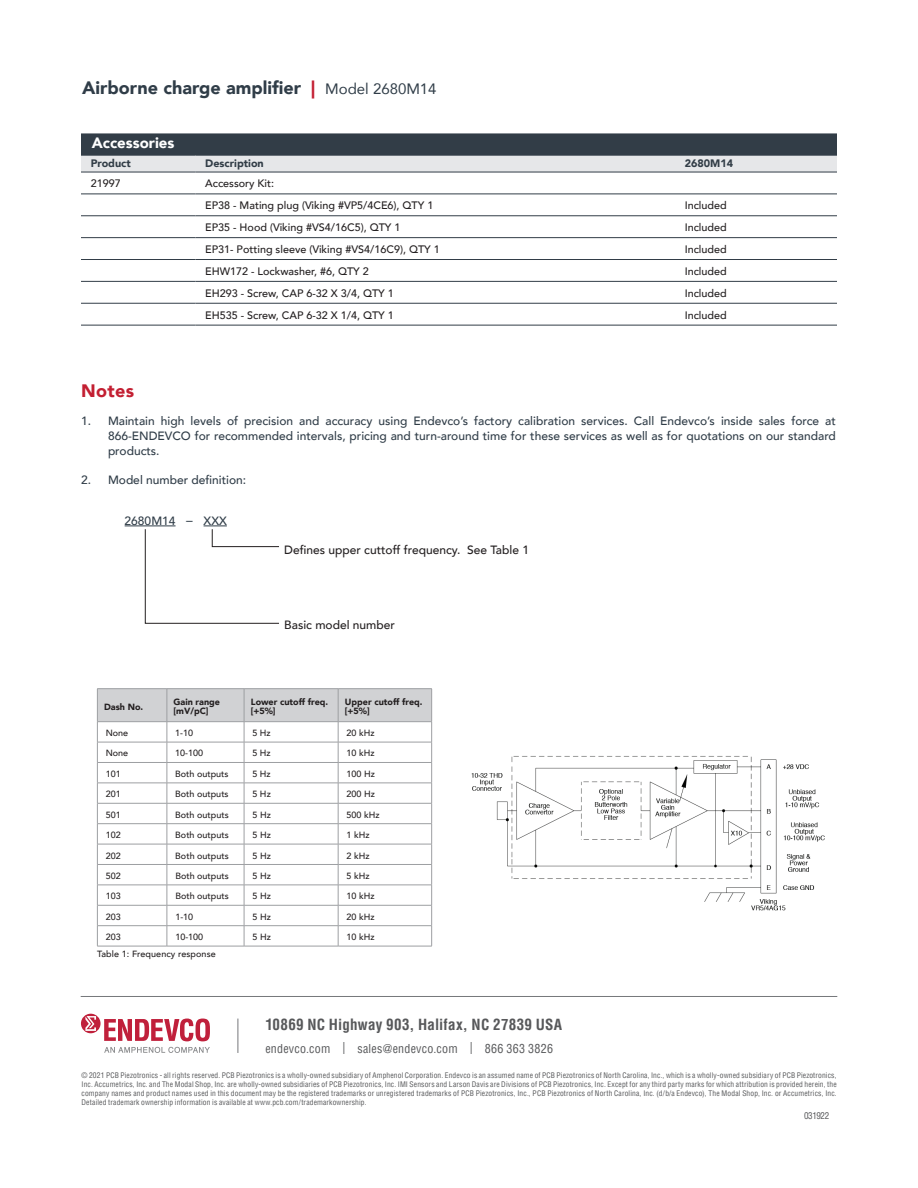
<style>
.page{position:relative;width:918px;height:1188px;background:#fff}
.page>*{position:absolute;margin:0;border:0;box-sizing:border-box;transform-origin:0 0}
.t1{font:900 18px "Avenir";color:#303d48}
.t2{font:900 18px "Avenir";letter-spacing:.02em;color:#c31f32}
.t3{font:700 condensed 15px "Helvetica LT Pro";letter-spacing:.015em;color:#57585a}
.t4{font:900 15px "Avenir";color:#fff}
.t5{font:500 12px/15px "Avenir";color:#303d48;text-align:justify}
.t6{font:500 12px "Avenir";color:#231f20}
.t7{font:condensed 12px "Helvetica LT Pro";letter-spacing:.02em;color:#57585a}
.t8{font:500 10.8px/21.9px "Avenir";color:#231f20}
.t9{font:900 10.8px "Avenir";color:#323d47}
.t10{font:500 9px "Avenir";color:#231f20}
.t11{font:900 9px/9px "Avenir";color:#231f20}
.t12{font:condensed 9px "Helvetica LT Pro";letter-spacing:-.04em;color:#57585a}
.t13{font:condensed 7.5px/9px "Helvetica LT Pro";letter-spacing:.02em;color:#57585a;text-align:justify}
.s1{color:#c31f32}
.s2{font-weight:400;font-size:15px}
</style>
<div class="page">
<svg style="left:81px;top:133px;width:756px;height:39px;background:#7d848b"></svg>
<svg style="left:81px;top:193px;width:756px;height:132px"></svg>
<hr style="left:81px;top:155px;width:114px;height:1px;background:#323d47">
<hr style="left:195px;top:155px;width:480px;height:1px;background:#323d47">
<hr style="left:675px;top:155px;width:162px;height:1px;background:#323d47">
<hr style="left:81px;top:172px;width:114px;height:1px;background:#323d47">
<hr style="left:195px;top:172px;width:480px;height:1px;background:#323d47">
<hr style="left:675px;top:172px;width:162px;height:1px;background:#323d47">
<hr style="left:81px;top:194px;width:114px;height:1px;background:#323d47">
<hr style="left:195px;top:194px;width:480px;height:1px;background:#323d47">
<hr style="left:675px;top:194px;width:162px;height:1px;background:#323d47">
<hr style="left:81px;top:215px;width:114px;height:1px;background:#323d47">
<hr style="left:195px;top:215px;width:480px;height:1px;background:#323d47">
<hr style="left:675px;top:215px;width:162px;height:1px;background:#323d47">
<hr style="left:81px;top:237px;width:114px;height:1px;background:#323d47">
<hr style="left:195px;top:237px;width:480px;height:1px;background:#323d47">
<hr style="left:675px;top:237px;width:162px;height:1px;background:#323d47">
<hr style="left:81px;top:259px;width:114px;height:1px;background:#323d47">
<hr style="left:195px;top:259px;width:480px;height:1px;background:#323d47">
<hr style="left:675px;top:259px;width:162px;height:1px;background:#323d47">
<hr style="left:81px;top:281px;width:114px;height:1px;background:#323d47">
<hr style="left:195px;top:281px;width:480px;height:1px;background:#323d47">
<hr style="left:675px;top:281px;width:162px;height:1px;background:#323d47">
<hr style="left:81px;top:303px;width:114px;height:1px;background:#323d47">
<hr style="left:195px;top:303px;width:480px;height:1px;background:#323d47">
<hr style="left:675px;top:303px;width:162px;height:1px;background:#323d47">
<hr style="left:81px;top:325px;width:114px;height:1px;background:#323d47">
<hr style="left:195px;top:325px;width:480px;height:1px;background:#323d47">
<hr style="left:675px;top:325px;width:162px;height:1px;background:#323d47">
<hr style="left:125px;top:526px;width:51px;height:1px;background:#303d48">
<svg style="left:145px;top:526px;width:134px;height:98px"></svg>
<img style="left:471px;top:756px;width:354px;height:155px">
<hr style="left:97px;top:688px;width:70px;height:1px;background:#9d9fa2">
<hr style="left:167px;top:688px;width:77px;height:1px;background:#9d9fa2">
<hr style="left:244px;top:688px;width:94px;height:1px;background:#9d9fa2">
<hr style="left:338px;top:688px;width:94px;height:1px;background:#9d9fa2">
<svg style="left:97px;top:689px;width:335px;height:257px"></svg>
<hr style="left:97px;top:946px;width:70px;height:1px;background:#9d9fa2">
<hr style="left:167px;top:946px;width:77px;height:1px;background:#9d9fa2">
<hr style="left:244px;top:946px;width:94px;height:1px;background:#9d9fa2">
<hr style="left:338px;top:946px;width:94px;height:1px;background:#9d9fa2">
<hr style="left:81px;top:996px;width:756px;height:1px;background:#76787b">
<hr style="left:238px;top:1019px;width:1px;height:34px;background:#76787b">
<svg style="left:104px;top:1047px;width:106px;height:6px"></svg>
<svg style="left:81px;top:1014px;width:129px;height:27px"></svg>
<h1 class="t1" style="left:82px;top:73px;width:356px">Airborne charge amplifier <span class="s1">|</span> <span class="s2">Model 2680M14</span></h1>
<h2 class="t4" style="left:92px;top:130px;width:84px">Accessories</h2>
<h3 class="t9" style="left:91px;top:154px;width:42px">Product</h3>
<h3 class="t9" style="left:205px;top:154px;width:60px">Description</h3>
<h3 class="t9" style="left:685px;top:154px;width:50px">2680M14</h3>
<h3 class="t8" style="left:91px;top:172px;width:32px">21997</h3>
<h3 class="t8" style="left:205px;top:172px;width:230px">Accessory Kit:<br>EP38 - Mating plug (Viking #VP5/4CE6), QTY 1</h3>
<h3 class="t8" style="left:685px;top:194px;width:44px">Included</h3>
<h3 class="t8" style="left:205px;top:216px;width:197px">EP35 - Hood (Viking #VS4/16C5), QTY 1</h3>
<h3 class="t8" style="left:685px;top:216px;width:44px">Included</h3>
<h3 class="t8" style="left:205px;top:238px;width:236px">EP31- Potting sleeve (Viking #VS4/16C9), QTY 1</h3>
<h3 class="t8" style="left:685px;top:238px;width:44px">Included</h3>
<h3 class="t8" style="left:205px;top:260px;width:165px">EHW172 - Lockwasher, #6, QTY 2</h3>
<h3 class="t8" style="left:685px;top:260px;width:44px">Included</h3>
<h3 class="t8" style="left:205px;top:281px;width:190px">EH293 - Screw, CAP 6-32 X 3/4, QTY 1</h3>
<h3 class="t8" style="left:685px;top:281px;width:44px">Included</h3>
<h3 class="t8" style="left:205px;top:303px;width:190px">EH535 - Screw, CAP 6-32 X 1/4, QTY 1</h3>
<h3 class="t8" style="left:685px;top:303px;width:44px">Included</h3>
<h1 class="t2" style="left:81px;top:375px;width:55px">Notes</h1>
<p class="t5" style="left:108px;top:413px;width:729px;text-indent:-27px">1. Maintain high levels of precision and accuracy using Endevco’s factory calibration services. Call Endevco’s inside sales force at 866-ENDEVCO for recommended intervals, pricing and turn-around time for these services as well as for quotations on our standard products.</p>
<h3 class="t5" style="left:81px;top:472px;width:167px">2. Model number definition:</h3>
<h3 class="t5" style="left:125px;top:513px;width:104px">2680M14 − XXX</h3>
<h3 class="t6" style="left:284px;top:539px;width:246px">Defines upper cuttoff frequency. See Table 1</h3>
<h3 class="t6" style="left:284px;top:614px;width:112px">Basic model number</h3>
<p class="t11" style="left:104px;top:702px;width:41px">Dash No.</p>
<p class="t11" style="left:174px;top:697px;width:48px">Gain range [mV/pC]</p>
<p class="t11" style="left:251px;top:697px;width:79px">Lower cutoff freq. [+5%]</p>
<p class="t11" style="left:345px;top:697px;width:79px">Upper cutoff freq. [+5%]</p>
<p class="t10" style="left:106px;top:725px;width:24px">None</p>
<p class="t10" style="left:175px;top:725px;width:19px">1-10</p>
<p class="t10" style="left:252px;top:725px;width:20px">5 Hz</p>
<p class="t10" style="left:347px;top:725px;width:30px">20 kHz</p>
<p class="t10" style="left:106px;top:746px;width:24px">None</p>
<p class="t10" style="left:175px;top:746px;width:29px">10-100</p>
<p class="t10" style="left:252px;top:746px;width:20px">5 Hz</p>
<p class="t10" style="left:347px;top:746px;width:30px">10 kHz</p>
<p class="t10" style="left:106px;top:766px;width:17px">101</p>
<p class="t10" style="left:175px;top:766px;width:55px">Both outputs</p>
<p class="t10" style="left:252px;top:766px;width:20px">5 Hz</p>
<p class="t10" style="left:347px;top:766px;width:30px">100 Hz</p>
<p class="t10" style="left:106px;top:786px;width:17px">201</p>
<p class="t10" style="left:175px;top:786px;width:55px">Both outputs</p>
<p class="t10" style="left:252px;top:786px;width:20px">5 Hz</p>
<p class="t10" style="left:347px;top:786px;width:30px">200 Hz</p>
<p class="t10" style="left:106px;top:807px;width:17px">501</p>
<p class="t10" style="left:175px;top:807px;width:55px">Both outputs</p>
<p class="t10" style="left:253px;top:807px;width:20px">5 Hz</p>
<p class="t10" style="left:347px;top:807px;width:35px">500 kHz</p>
<p class="t10" style="left:106px;top:827px;width:17px">102</p>
<p class="t10" style="left:175px;top:827px;width:55px">Both outputs</p>
<p class="t10" style="left:253px;top:827px;width:20px">5 Hz</p>
<p class="t10" style="left:347px;top:827px;width:25px">1 kHz</p>
<p class="t10" style="left:106px;top:848px;width:17px">202</p>
<p class="t10" style="left:175px;top:848px;width:55px">Both outputs</p>
<p class="t10" style="left:253px;top:848px;width:20px">5 Hz</p>
<p class="t10" style="left:347px;top:848px;width:25px">2 kHz</p>
<p class="t10" style="left:106px;top:868px;width:17px">502</p>
<p class="t10" style="left:175px;top:868px;width:55px">Both outputs</p>
<p class="t10" style="left:253px;top:868px;width:20px">5 Hz</p>
<p class="t10" style="left:347px;top:868px;width:25px">5 kHz</p>
<p class="t10" style="left:106px;top:888px;width:17px">103</p>
<p class="t10" style="left:175px;top:888px;width:55px">Both outputs</p>
<p class="t10" style="left:253px;top:888px;width:20px">5 Hz</p>
<p class="t10" style="left:347px;top:888px;width:30px">10 kHz</p>
<p class="t10" style="left:106px;top:909px;width:17px">203</p>
<p class="t10" style="left:175px;top:909px;width:19px">1-10</p>
<p class="t10" style="left:253px;top:909px;width:20px">5 Hz</p>
<p class="t10" style="left:347px;top:909px;width:30px">20 kHz</p>
<p class="t10" style="left:106px;top:929px;width:17px">203</p>
<p class="t10" style="left:175px;top:929px;width:29px">10-100</p>
<p class="t10" style="left:253px;top:929px;width:20px">5 Hz</p>
<p class="t10" style="left:347px;top:929px;width:30px">10 kHz</p>
<p class="t10" style="left:97px;top:946px;width:120px">Table 1: Frequency response</p>
<h2 class="t3" style="left:265px;top:1014px;width:298px">10869 NC Highway 903, Halifax, NC 27839 USA</h2>
<h3 class="t7" style="left:265px;top:1041px;width:289px">endevco.com | sales@endevco.com | 866 363 3826</h3>
<p class="t13" style="left:82px;top:1071px;width:757px">© 2021 PCB Piezotronics - all rights reserved. PCB Piezotronics is a wholly-owned subsidiary of Amphenol Corporation. Endevco is an assumed name of PCB Piezotronics of North Carolina, Inc., which is a wholly-owned subsidiary of PCB Piezotronics, Inc. Accumetrics, Inc. and The Modal Shop, Inc. are wholly-owned subsidiaries of PCB Piezotronics, Inc. IMI Sensors and Larson Davis are Divisions of PCB Piezotronics, Inc. Except for any third party marks for which attribution is provided herein, the company names and product names used in this document may be the registered trademarks or unregistered trademarks of PCB Piezotronics, Inc., PCB Piezotronics of North Carolina, Inc. (d/b/a Endevco), The Modal Shop, Inc. or Accumetrics, Inc.<br>Detailed trademark ownership information is available at www.pcb.com/trademarkownership.</p>
<p class="t12" style="left:804px;top:1110px;width:27px">031922</p>
</div>
